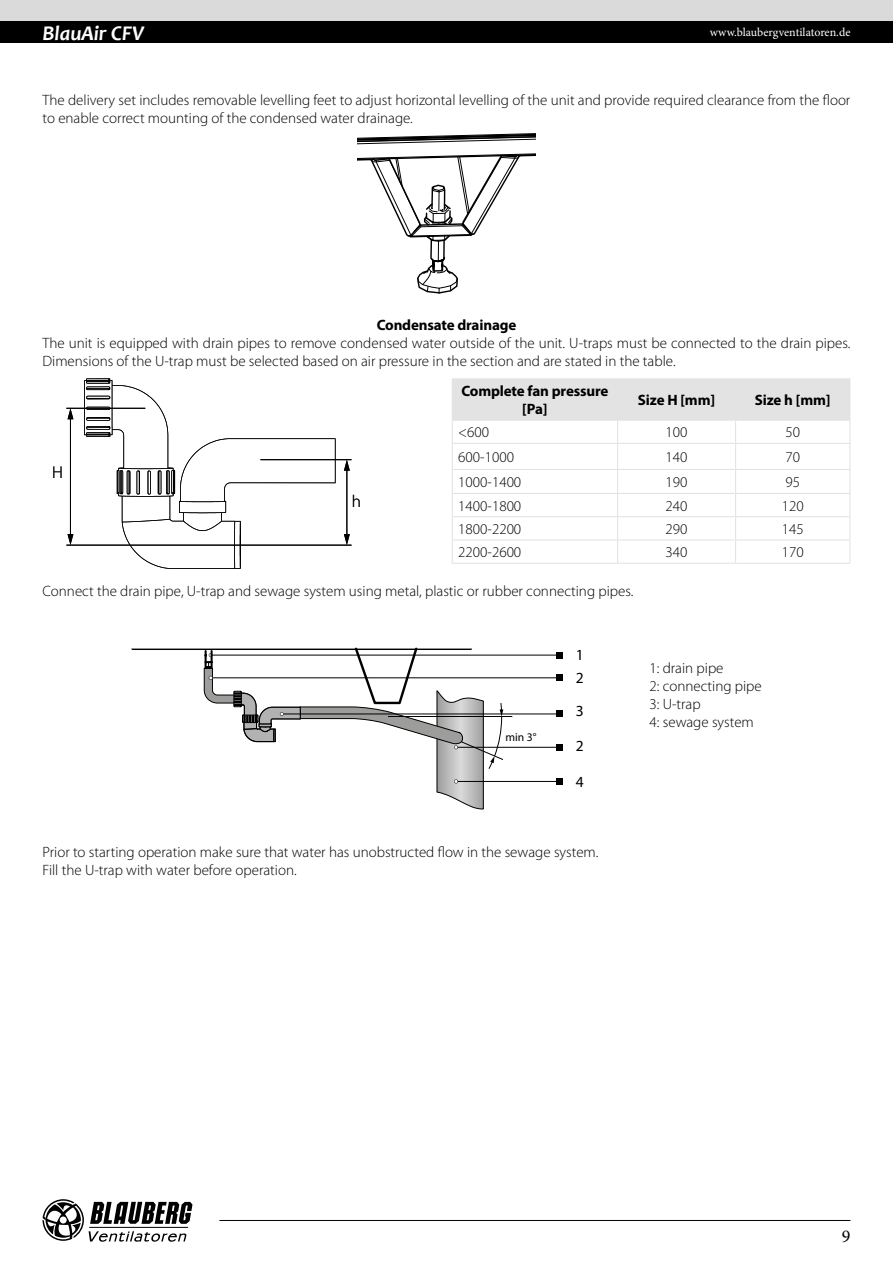
<style>
.page{position:relative;width:893px;height:1263px;background:#fff}
.page>*{position:absolute;margin:0;border:0;box-sizing:border-box;transform-origin:0 0}
.t1{font:italic 700 21px "Candara";color:#fff}
.t2{font:18px "Minion Pro";color:#000}
.t3{font:300 17.25px "Myriad Pro";color:#000}
.t4{font:15.45px "Myriad Pro";color:#000}
.t5{font:300 15px/18px "Myriad Pro";color:#000}
.t6{font:700 15px/18px "Myriad Pro";letter-spacing:-.01em;color:#000;text-align:center}
.t7{font:12px "Minion Pro";color:#fff}
.t8{font:11.7px "Myriad Pro";color:#000}
</style>
<div class="page">
<svg style="left:358px;top:133px;width:178px;height:161px"></svg>
<svg style="left:84px;top:378px;width:252px;height:191px"></svg>
<svg style="left:120px;top:470px;width:10px;height:24px"></svg>
<svg style="left:158px;top:470px;width:12px;height:24px"></svg>
<svg style="left:86px;top:407px;width:24px;height:3px"></svg>
<svg style="left:86px;top:396px;width:24px;height:3px"></svg>
<hr style="left:260px;top:459px;width:91px;height:1px;background:#000">
<hr style="left:66px;top:545px;width:285px;height:1px;background:#000">
<hr style="left:66px;top:408px;width:79px;height:1px;background:#000">
<hr style="left:70px;top:417px;width:1px;height:119px;background:#000">
<svg style="left:68px;top:409px;width:5px;height:10px"></svg>
<svg style="left:68px;top:534px;width:5px;height:11px"></svg>
<hr style="left:346px;top:469px;width:1px;height:67px;background:#000">
<svg style="left:344px;top:460px;width:6px;height:11px"></svg>
<svg style="left:344px;top:534px;width:6px;height:11px"></svg>
<hr style="left:452px;top:378px;width:166px;height:1px;background:#e3e3e3">
<hr style="left:618px;top:378px;width:118px;height:1px;background:#e3e3e3">
<hr style="left:736px;top:378px;width:114px;height:1px;background:#e3e3e3">
<svg style="left:452px;top:379px;width:398px;height:184px"></svg>
<hr style="left:452px;top:563px;width:166px;height:1px;background:#e3e3e3">
<hr style="left:618px;top:563px;width:118px;height:1px;background:#e3e3e3">
<hr style="left:736px;top:563px;width:114px;height:1px;background:#e3e3e3">
<hr style="left:388px;top:716px;width:124px;height:1px;background:#000">
<hr style="left:211px;top:677px;width:349px;height:1px;background:#000">
<svg style="left:557px;top:675px;width:6px;height:6px"></svg>
<hr style="left:211px;top:655px;width:349px;height:1px;background:#000">
<svg style="left:557px;top:652px;width:6px;height:6px"></svg>
<hr style="left:282px;top:713px;width:278px;height:1px;background:#000">
<svg style="left:557px;top:711px;width:6px;height:6px"></svg>
<hr style="left:456px;top:747px;width:104px;height:1px;background:#000">
<svg style="left:557px;top:744px;width:6px;height:6px"></svg>
<hr style="left:456px;top:781px;width:104px;height:1px;background:#000">
<svg style="left:557px;top:778px;width:6px;height:6px"></svg>
<svg style="left:131px;top:647px;width:373px;height:162px"></svg>
<div style="left:0;top:0;width:893px;height:21px;background:#dadada"></div>
<div style="left:0;top:21px;width:893px;height:22px;background:#000"></div>
<svg style="left:43px;top:1199px;width:149px;height:43px"></svg>
<hr style="left:219px;top:1220px;width:631px;height:1px;background:#000">
<h1 class="t1" style="left:43px;top:20px;width:103px">BlauAir CFV</h1>
<p class="t7" style="left:710px;top:24px;width:142px">www.blaubergventilatoren.de</p>
<p class="t5" style="left:43px;top:91px;width:809px">The delivery set includes removable levelling feet to adjust horizontal levelling of the unit and provide required clearance from the floor to enable correct mounting of the condensed water drainage.</p>
<p class="t6" style="left:377px;top:316px;width:141px">Condensate drainage</p>
<p class="t5" style="left:43px;top:335px;width:809px">The unit is equipped with drain pipes to remove condensed water outside of the unit. U-traps must be connected to the drain pipes.<br>Dimensions of the U-trap must be selected based on air pressure in the section and are stated in the table.</p>
<p class="t6" style="left:461px;top:382px;width:149px">Complete fan pressure [Pa]</p>
<p class="t6" style="left:638px;top:391px;width:79px">Size H [mm]</p>
<p class="t6" style="left:755px;top:391px;width:77px">Size h [mm]</p>
<p class="t5" style="left:458px;top:424px;width:32px">&lt;600</p>
<p class="t5" style="left:666px;top:424px;width:23px">100</p>
<p class="t5" style="left:785px;top:424px;width:16px">50</p>
<p class="t5" style="left:458px;top:448px;width:57px">600-1000</p>
<p class="t5" style="left:666px;top:448px;width:23px">140</p>
<p class="t5" style="left:785px;top:448px;width:16px">70</p>
<p class="t5" style="left:458px;top:473px;width:65px">1000-1400</p>
<p class="t5" style="left:666px;top:473px;width:23px">190</p>
<p class="t5" style="left:785px;top:473px;width:16px">95</p>
<p class="t5" style="left:458px;top:497px;width:65px">1400-1800</p>
<p class="t5" style="left:666px;top:497px;width:23px">240</p>
<p class="t5" style="left:782px;top:497px;width:23px">120</p>
<p class="t5" style="left:458px;top:520px;width:65px">1800-2200</p>
<p class="t5" style="left:666px;top:520px;width:23px">290</p>
<p class="t5" style="left:782px;top:520px;width:23px">145</p>
<p class="t5" style="left:458px;top:543px;width:65px">2200-2600</p>
<p class="t5" style="left:666px;top:543px;width:23px">340</p>
<p class="t5" style="left:782px;top:543px;width:23px">170</p>
<p class="t5" style="left:43px;top:582px;width:592px">Connect the drain pipe, U-trap and sewage system using metal, plastic or rubber connecting pipes.</p>
<p class="t3" style="left:52px;top:463px;width:12px">H</p>
<p class="t3" style="left:352px;top:492px;width:11px">h</p>
<p class="t4" style="left:576px;top:645px;width:9px">1</p>
<p class="t4" style="left:576px;top:669px;width:9px">2</p>
<p class="t8" style="left:505px;top:730px;width:33px">min 3°</p>
<p class="t4" style="left:576px;top:702px;width:9px">3</p>
<p class="t4" style="left:576px;top:736px;width:9px">2</p>
<p class="t4" style="left:576px;top:772px;width:9px">4</p>
<p class="t5" style="left:43px;top:843px;width:557px">Prior to starting operation make sure that water has unobstructed flow in the sewage system.<br>Fill the U-trap with water before operation.</p>
<p class="t5" style="left:649px;top:659px;width:114px">1: drain pipe<br>2: connecting pipe<br>3: U-trap<br>4: sewage system</p>
<p class="t2" style="left:842px;top:1224px;width:10px">9</p>
</div>
